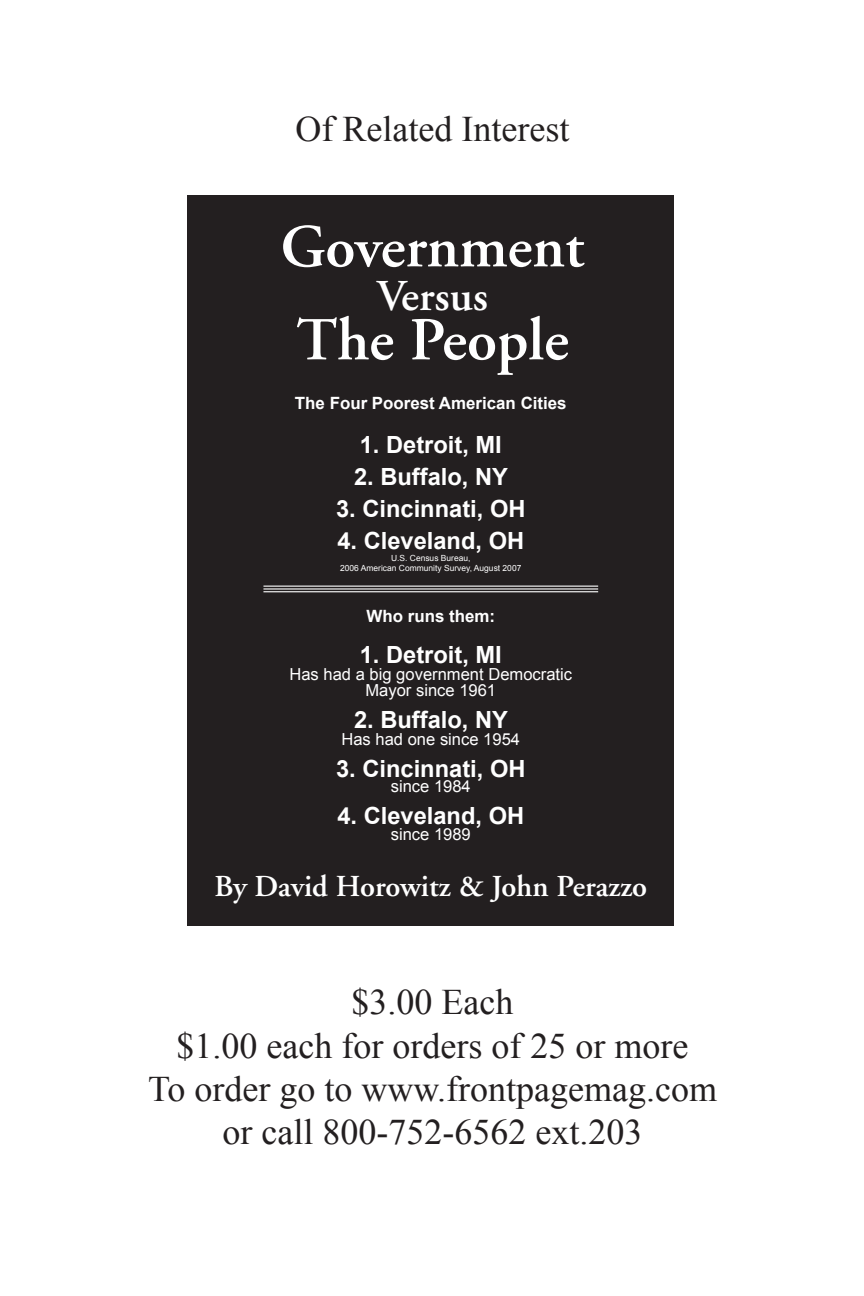
<style>
.page{position:relative;width:864px;height:1296px;background:#fff}
.page>*{position:absolute;margin:0;border:0;box-sizing:border-box;transform-origin:0 0}
.t1{font:600 60.9px "Adobe Garamond";color:#fff}
.t2{font:600 44.1px "Adobe Garamond";color:#fff}
.t3{font:36px/43.2px "Times New Roman";color:#231f20;text-align:center}
.t4{font:600 30.3px "Adobe Garamond";color:#fff}
.t5{font:700 23.7px "Arial";color:#fff}
.t6{font:700 16.8px "Arial";color:#fff}
.t7{font:16.5px/16.5px "Arial";color:#fff;text-align:center}
.t8{font:8.4px/10.2px "Arial";color:#fff;text-align:center}
</style>
<div class="page">
<div style="left:187px;top:195px;width:487px;height:731px;background:#231f20"></div>
<hr style="left:263px;top:586px;width:335px;height:1px;background:#fff">
<hr style="left:263px;top:588px;width:335px;height:2px;background:#fff">
<hr style="left:263px;top:591px;width:335px;height:1px;background:#fff">
<p class="t3" style="left:296px;top:107px;width:275px">Of Related Interest</p>
<h1 class="t1" style="left:281px;top:214px;width:305px">Government</h1>
<p class="t2" style="left:377px;top:272px;width:112px">Versus</p>
<h1 class="t1" style="left:296px;top:307px;width:275px">The People</h1>
<p class="t6" style="left:295px;top:392px;width:273px">The Four Poorest American Cities</p>
<p class="t5" style="left:360px;top:429px;width:144px">1. Detroit, MI</p>
<p class="t5" style="left:354px;top:461px;width:155px">2. Buffalo, NY</p>
<p class="t5" style="left:336px;top:493px;width:191px">3. Cincinnati, OH</p>
<p class="t5" style="left:337px;top:525px;width:188px">4. Cleveland, OH</p>
<p class="t8" style="left:340px;top:553px;width:183px">U.S. Census Bureau,<br>2006 American Community Survey, August 2007</p>
<p class="t6" style="left:366px;top:605px;width:130px">Who runs them:</p>
<p class="t5" style="left:360px;top:639px;width:144px">1. Detroit, MI</p>
<p class="t7" style="left:289px;top:666px;width:284px">Has had a big government Democratic<br>Mayor since 1961</p>
<p class="t5" style="left:354px;top:704px;width:155px">2. Buffalo, NY</p>
<p class="t7" style="left:341px;top:731px;width:180px">Has had one since 1954</p>
<p class="t5" style="left:336px;top:753px;width:191px">3. Cincinnati, OH</p>
<p class="t7" style="left:391px;top:778px;width:82px">since 1984</p>
<p class="t5" style="left:337px;top:800px;width:188px">4. Cleveland, OH</p>
<p class="t7" style="left:391px;top:826px;width:82px">since 1989</p>
<p class="t4" style="left:215px;top:869px;width:434px">By David Horowitz &amp; John Perazzo</p>
<p class="t3" style="left:148px;top:980px;width:571px">$3.00 Each<br>$1.00 each for orders of 25 or more<br>To order go to www.frontpagemag.com or call 800-752-6562 ext.203</p>
</div>
